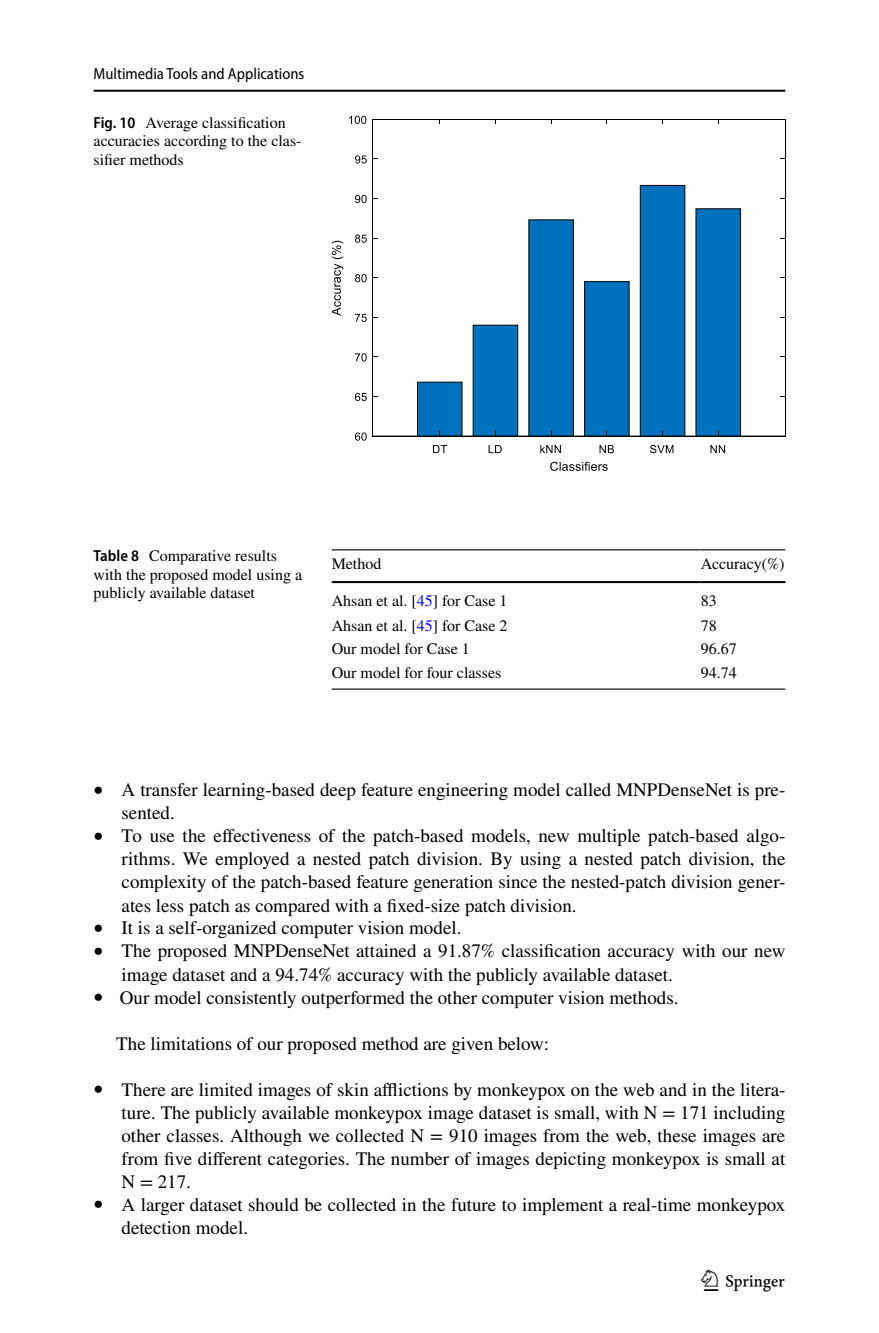
<style>
.page{position:relative;width:879px;height:1333px;background:#fff}
.page>*{position:absolute;margin:0;border:0;box-sizing:border-box;transform-origin:0 0}
.t1{font:30px "Springnew Regular 5";color:#000}
.t2{font:19px/23px "STIX";color:#000}
.t3{font:16px/18.4px "STIX";color:#000}
.t4{font:semi-condensed 16px "Myriad Pro";color:#000}
.s1{font-family:"Myriad Pro";font-weight:600;font-stretch:semi-condensed}
.s2{color:#00f}
.s3{font-size:18.8px}
</style>
<div class="page">
<hr style="left:94px;top:90px;width:691px;height:2px;background:#000">
<svg style="left:417px;top:185px;width:324px;height:250px"></svg>
<hr style="left:373px;top:435px;width:412px;height:1px;background:#000">
<hr style="left:373px;top:119px;width:412px;height:1px;background:#000">
<svg style="left:433px;top:445px;width:14px;height:8px"></svg>
<svg style="left:488px;top:445px;width:14px;height:8px"></svg>
<svg style="left:540px;top:445px;width:21px;height:8px"></svg>
<svg style="left:599px;top:445px;width:15px;height:8px"></svg>
<svg style="left:650px;top:445px;width:23px;height:8px"></svg>
<svg style="left:710px;top:445px;width:15px;height:8px"></svg>
<svg style="left:550px;top:461px;width:57px;height:10px"></svg>
<hr style="left:372px;top:119px;width:1px;height:317px;background:#000">
<hr style="left:785px;top:119px;width:1px;height:317px;background:#000">
<svg style="left:355px;top:432px;width:12px;height:8px"></svg>
<svg style="left:355px;top:393px;width:12px;height:8px"></svg>
<svg style="left:355px;top:353px;width:12px;height:8px"></svg>
<svg style="left:355px;top:314px;width:12px;height:8px"></svg>
<svg style="left:355px;top:274px;width:12px;height:8px"></svg>
<svg style="left:355px;top:234px;width:12px;height:9px"></svg>
<svg style="left:355px;top:195px;width:12px;height:8px"></svg>
<svg style="left:355px;top:155px;width:12px;height:8px"></svg>
<svg style="left:349px;top:116px;width:17px;height:8px"></svg>
<svg style="left:332px;top:241px;width:11px;height:75px"></svg>
<hr style="left:332px;top:549px;width:368px;height:1px;background:#000">
<hr style="left:332px;top:581px;width:368px;height:2px;background:#000">
<hr style="left:700px;top:549px;width:85px;height:1px;background:#000">
<hr style="left:700px;top:581px;width:85px;height:2px;background:#000">
<hr style="left:332px;top:688px;width:368px;height:1px;background:#000">
<hr style="left:700px;top:688px;width:85px;height:1px;background:#000">
<p class="t4" style="left:94px;top:65px;width:212px">Multimedia Tools and Applications</p>
<p class="t3" style="left:94px;top:114px;width:209px"><span class="s1">Fig. 10</span> Average classification accuracies according to the clas&shy;sifier methods</p>
<p class="t3" style="left:94px;top:548px;width:210px"><span class="s1">Table 8</span> Comparative results with the proposed model using a publicly available dataset</p>
<p class="t3" style="left:332px;top:555px;width:51px">Method</p>
<p class="t3" style="left:700px;top:555px;width:85px">Accuracy(%)</p>
<p class="t3" style="left:332px;top:593px;width:177px">Ahsan et al. [<span class="s2">45</span>] for Case 1</p>
<p class="t3" style="left:700px;top:593px;width:17px">83</p>
<p class="t3" style="left:332px;top:617px;width:177px">Ahsan et al. [<span class="s2">45</span>] for Case 2</p>
<p class="t3" style="left:700px;top:617px;width:17px">78</p>
<p class="t3" style="left:332px;top:640px;width:140px">Our model for Case 1</p>
<p class="t3" style="left:700px;top:640px;width:37px">96.67</p>
<p class="t3" style="left:332px;top:664px;width:171px">Our model for four classes</p>
<p class="t3" style="left:700px;top:664px;width:37px">94.74</p>
<p class="t2" style="left:122px;top:779px;width:665px;text-indent:-28px"><span class="s3">•</span> A transfer learning-based deep feature engineering model called MNPDenseNet is pre&shy;sented.</p>
<p class="t2" style="left:122px;top:825px;width:665px;text-align:justify;text-indent:-28px"><span class="s3">•</span> To use the effectiveness of the patch-based models, new multiple patch-based algo&shy;rithms. We employed a nested patch division. By using a nested patch division, the complexity of the patch-based feature generation since the nested-patch division gener&shy;ates less patch as compared with a fixed-size patch division.</p>
<p class="t2" style="left:94px;top:917px;width:369px"><span class="s3">•</span> It is a self-organized computer vision model.</p>
<p class="t2" style="left:122px;top:940px;width:665px;text-indent:-28px"><span class="s3">•</span> The proposed MNPDenseNet attained a 91.87% classification accuracy with our new image dataset and a 94.74% accuracy with the publicly available dataset.</p>
<p class="t2" style="left:94px;top:986px;width:586px"><span class="s3">•</span> Our model consistently outperformed the other computer vision methods.</p>
<p class="t2" style="left:116px;top:1032px;width:434px">The limitations of our proposed method are given below:</p>
<p class="t2" style="left:122px;top:1078px;width:665px;text-align:justify;text-indent:-28px"><span class="s3">•</span> There are limited images of skin afflictions by monkeypox on the web and in the litera&shy;ture. The publicly available monkeypox image dataset is small, with N = 171 including other classes. Although we collected N = 910 images from the web, these images are from five different categories. The number of images depicting monkeypox is small at N = 217.</p>
<p class="t2" style="left:122px;top:1193px;width:665px;text-indent:-28px"><span class="s3">•</span> A larger dataset should be collected in the future to implement a real-time monkeypox detection model.</p>
<h1 class="t1" style="left:704px;top:1269px;width:83px">1 3</h1>
</div>
